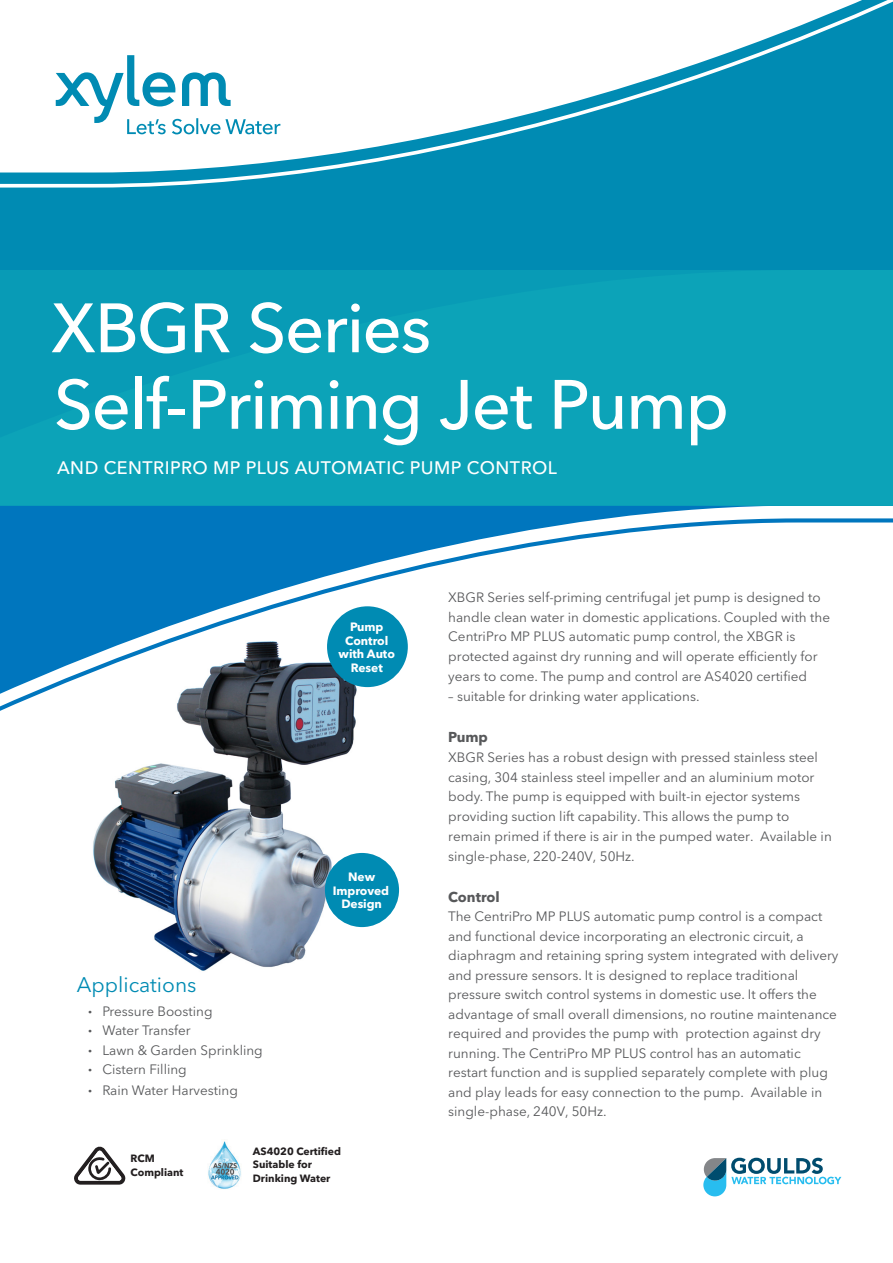
<style>
.page{position:relative;width:893px;height:1263px;background:#fff}
.page>*{position:absolute;margin:0;border:0;box-sizing:border-box;transform-origin:0 0}
.t1{font:500 69px/76.5px "Avenir Next LT Pro";letter-spacing:-.025em;color:#fff}
.t2{font:21px "Avenir Next LT Pro";color:#008bb3}
.t3{font:500 18px "Avenir Next LT Pro";letter-spacing:.025em;color:#fff}
.t4{font:700 14.25px "Avenir Next LT Pro";color:#57585a}
.t5{font:13.5px/19.8px "Avenir Next LT Pro";color:#57585a}
.t6{font:700 12px/13.5px "Avenir Next LT Pro";letter-spacing:-.005em;color:#fff;text-align:center}
.t7{font:700 10.5px/13.5px "Avenir Next LT Pro";color:#231f20}
.s1{font-weight:700}
</style>
<div class="page">
<img style="left:93px;top:716px;width:301px;height:255px">
<div style="left:0;top:0;width:893px;height:506px;background:#008bb3"></div>
<svg style="left:0;top:506px;width:766px;height:12px;background:#1f86c5"></svg>
<div style="left:0;top:270px;width:893px;height:236px;background:#0ca3b8"></div>
<svg style="left:0;top:518px;width:893px;height:198px"></svg>
<svg style="left:0;top:0;width:892px;height:188px"></svg>
<svg style="left:56px;top:55px;width:224px;height:79px"></svg>
<div style="left:325px;top:853px;width:74px;height:74px;background:#008bb3;border-radius:50%"></div>
<div style="left:327px;top:606px;width:81px;height:81px;background:#008bb3;border-radius:50%"></div>
<svg style="left:74px;top:1147px;width:51px;height:37px"></svg>
<img style="left:208px;top:1141px;width:33px;height:48px">
<svg style="left:703px;top:1158px;width:138px;height:38px"></svg>
<p class="t1" style="left:50px;top:290px;width:680px">XBGR Series<br>Self-Priming Jet Pump</p>
<p class="t3" style="left:57px;top:457px;width:501px">AND CENTRIPRO MP PLUS AUTOMATIC PUMP CONTROL</p>
<p class="t6" style="left:339px;top:620px;width:58px">Pump<br>Control with Auto<br>Reset</p>
<p class="t2" style="left:77px;top:972px;width:121px">Applications</p>
<p class="t5" style="left:88px;top:1001px;width:176px"><span class="s1">·</span> Pressure Boosting<br><span class="s1">·</span> Water Transfer<br><span class="s1">·</span> Lawn &amp; Garden Sprinkling <span class="s1">·</span> Cistern Filling<br><span class="s1">·</span> Rain Water Harvesting</p>
<p class="t6" style="left:333px;top:870px;width:58px">New<br>Improved<br>Design</p>
<p class="t7" style="left:131px;top:1152px;width:54px">RCM<br>Compliant</p>
<p class="t7" style="left:253px;top:1144px;width:90px">AS4020 Certified<br>Suitable for<br>Drinking Water</p>
<p class="t5" style="left:448px;top:587px;width:383px">XBGR Series self-priming centrifugal jet pump is designed to handle clean water in domestic applications. Coupled with the CentriPro MP PLUS automatic pump control, the XBGR is protected against dry running and will operate efficiently for years to come. The pump and control are AS4020 certified</p>
<p class="t5" style="left:448px;top:686px;width:253px">– suitable for drinking water applications.</p>
<p class="t4" style="left:448px;top:729px;width:41px">Pump</p>
<p class="t5" style="left:448px;top:747px;width:385px">XBGR Series has a robust design with pressed stainless steel casing, 304 stainless steel impeller and an aluminium motor body. The pump is equipped with built-in ejector systems providing suction lift capability. This allows the pump to remain primed if there is air in the pumped water. Available in single-phase, 220-240V, 50Hz.</p>
<p class="t4" style="left:448px;top:888px;width:53px">Control</p>
<p class="t5" style="left:448px;top:907px;width:392px">The CentriPro MP PLUS automatic pump control is a compact and functional device incorporating an electronic circuit, a diaphragm and retaining spring system integrated with delivery and pressure sensors. It is designed to replace traditional pressure switch control systems in domestic use. It offers the advantage of small overall dimensions, no routine maintenance required and provides the pump with protection against dry running. The CentriPro MP PLUS control has an automatic restart function and is supplied separately complete with plug and play leads for easy connection to the pump. Available in single-phase, 240V, 50Hz.</p>
</div>
